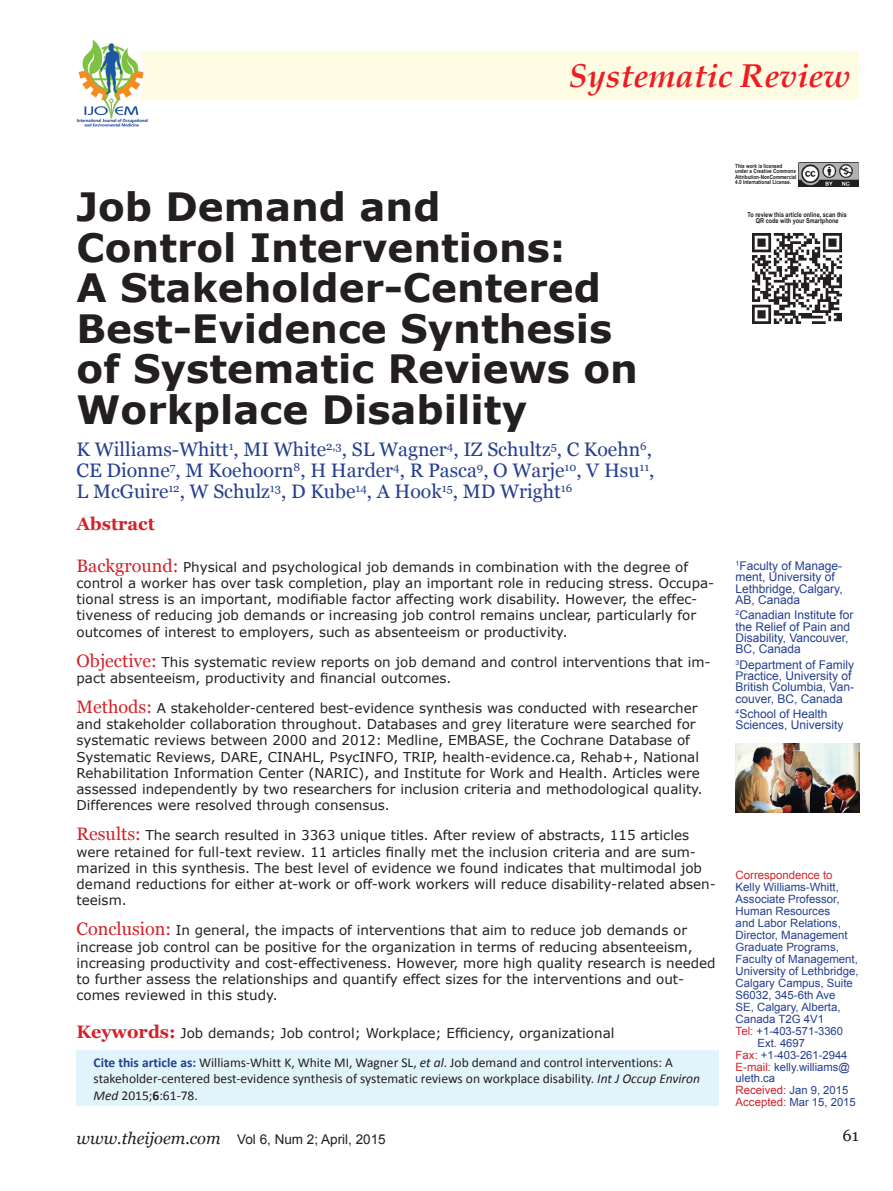
<style>
.page{position:relative;width:893px;height:1191px;background:#fff}
.page>*{position:absolute;margin:0;border:0;box-sizing:border-box;transform-origin:0 0}
.t1{font:700 39px/40.5px "Verdana";color:#231f20}
.t2{font:italic 700 33px "Book Antiqua";color:#ee1d23}
.Authors{font:19.5px/21px "Georgia";color:#253f8e}
.heading{font:700 18px "Georgia";color:#d1232a}
.Editorial{font:16.5px "Georgia";color:#231f20}
.Structured_Abstract{font:13.5px/16.2px "Verdana";color:#231f20}
.Citation{font:13.5px/16.2px "Calibri";color:#231f20}
.Key_Word{font:13.5px "Verdana";color:#231f20}
.Editorial-2{font:13.5px "Arial";color:#231f20}
.Affiliation{font:12px/11.2px "Arial";color:#253f8e}
.Adress{font:11.4px/12px "Arial";color:#253f8e}
.Adress-2{font:11.4px "Arial";color:#d1232a}
.Adress-3{font:11.25px/11.2px "Arial";color:#253f8e}
.t3{font:700 6.75px/6px "Arial Narrow";color:#231f20;text-align:center}
.t4{font:700 5.7px/5.6px "Arial Narrow";color:#231f20}
.s1{font-family:"Georgia";font-size:18px;color:#d1232a}
.s2{font-family:"Georgia";font-weight:700;font-size:18px;color:#d1232a}
.s3{font-weight:700;color:#253f8e}
.s4{font-style:italic}
.s5{font-weight:700}
.s6{color:#d1232a}
.s7{font-size:11.4px;color:#d1232a}
.s8{font-size:11.25px;color:#253f8e}
.s9{font-family:"Georgia";font-style:italic;font-size:16.5px}
</style>
<div class="page">
<div style="left:98px;top:51px;width:760px;height:48px;background:#fffce4"></div>
<img style="left:77px;top:39px;width:71px;height:88px">
<img style="left:799px;top:162px;width:59px;height:24px">
<div style="left:77px;top:1050px;width:642px;height:56px;background:#e1f4fc"></div>
<img style="left:736px;top:743px;width:123px;height:69px">
<img style="left:753px;top:234px;width:89px;height:89px">
<h2 class="t2" style="left:569px;top:53px;width:283px">Systematic Review</h2>
<p class="t1" style="left:77px;top:185px;width:563px">Job Demand and<br>Control Interventions:<br>A Stakeholder-Centered<br>Best-Evidence Synthesis of Systematic Reviews on<br>Workplace Disability</p>
<p class="Authors" style="left:77px;top:439px;width:579px">K Williams-Whitt<sup>1</sup>, MI White<sup>2,3</sup>, SL Wagner<sup>4</sup>, IZ Schultz<sup>5</sup>, C Koehn<sup>6</sup>,<br>CE Dionne<sup>7</sup>, M Koehoorn<sup>8</sup>, H Harder<sup>4</sup>, R Pasca<sup>9</sup>, O Warje<sup>10</sup>, V Hsu<sup>11</sup>,<br>L McGuire<sup>12</sup>, W Schulz<sup>13</sup>, D Kube<sup>14</sup>, A Hook<sup>15</sup>, MD Wright<sup>16</sup></p>
<p class="heading" style="left:77px;top:514px;width:80px">Abstract</p>
<p class="Structured_Abstract" style="left:77px;top:558px;width:639px"><span class="s1">Background:</span> Physical and psychological job demands in combination with the degree of control a worker has over task completion, play an important role in reducing stress. Occupa&shy;tional stress is an important, modifiable factor affecting work disability. However, the effec&shy;tiveness of reducing job demands or increasing job control remains unclear, particularly for outcomes of interest to employers, such as absenteeism or productivity.</p>
<p class="Structured_Abstract" style="left:77px;top:653px;width:636px"><span class="s1">Objective:</span> This systematic review reports on job demand and control interventions that im&shy;pact absenteeism, productivity and financial outcomes.</p>
<p class="Structured_Abstract" style="left:77px;top:699px;width:628px"><span class="s1">Methods:</span> A stakeholder-centered best-evidence synthesis was conducted with researcher and stakeholder collaboration throughout. Databases and grey literature were searched for systematic reviews between 2000 and 2012: Medline, EMBASE, the Cochrane Database of Systematic Reviews, DARE, CINAHL, PsycINFO, TRIP, health-evidence.ca, Rehab+, National Rehabilitation Information Center (NARIC), and Institute for Work and Health. Articles were assessed independently by two researchers for inclusion criteria and methodological quality.<br>Differences were resolved through consensus.</p>
<p class="Structured_Abstract" style="left:77px;top:827px;width:641px"><span class="s1">Results:</span> The search resulted in 3363 unique titles. After review of abstracts, 115 articles were retained for full-text review. 11 articles finally met the inclusion criteria and are sum&shy;marized in this synthesis. The best level of evidence we found indicates that multimodal job demand reductions for either at-work or off-work workers will reduce disability-related absen&shy;teeism.</p>
<p class="Structured_Abstract" style="left:77px;top:922px;width:641px"><span class="s1">Conclusion:</span> In general, the impacts of interventions that aim to reduce job demands or increase job control can be positive for the organization in terms of reducing absenteeism, increasing productivity and cost-effectiveness. However, more high quality research is needed to further assess the relationships and quantify effect sizes for the interventions and out&shy;comes reviewed in this study.</p>
<p class="Key_Word" style="left:77px;top:1024px;width:539px"><span class="s2">Keywords:</span> Job demands; Job control; Workplace; Efficiency, organizational</p>
<p class="Citation" style="left:94px;top:1054px;width:608px"><span class="s3">Cite this article as:</span> Williams-Whitt K, White MI, Wagner SL, <span class="s4">et al</span>. Job demand and control interventions: A stakeholder-centered best-evidence synthesis of systematic reviews on workplace disability. <span class="s4">Int J Occup Environ<br>Med</span> 2015;<span class="s5">6</span>:61-78.</p>
<p class="t4" style="left:735px;top:162px;width:63px">This work is licensed under a Creative Commons<br>Attribution-NonCommercial<br>4.0 International License.</p>
<p class="t3" style="left:748px;top:211px;width:101px">To review this article online, scan this<br>QR code with your Smartphone</p>
<p class="Affiliation" style="left:735px;top:560px;width:109px"><sup>1</sup>Faculty of Manage&shy;ment, University of<br>Lethbridge, Calgary,<br>AB, Canada</p>
<p class="Affiliation" style="left:735px;top:610px;width:119px"><sup>2</sup>Canadian Institute for the Relief of Pain and<br>Disability, Vancouver,<br>BC, Canada</p>
<p class="Affiliation" style="left:735px;top:659px;width:120px"><sup>3</sup>Department of Family<br>Practice, University of<br>British Columbia, Van&shy;couver, BC, Canada</p>
<p class="Affiliation" style="left:735px;top:708px;width:110px"><sup>4</sup>School of Health<br>Sciences, University</p>
<p class="Adress" style="left:736px;top:869px;width:124px"><span class="s6">Correspondence to<br></span>Kelly Williams-Whitt,<br>Associate Professor,<br>Human Resources<br>and Labor Relations,<br>Director, Management<br>Graduate Programs,<br>Faculty of Management,<br>University of Lethbridge,<br>Calgary Campus, Suite<br>S6032, 345-6th Ave<br>SE, Calgary, Alberta,<br>Canada T2G 4V1</p>
<p class="Adress-3" style="left:757px;top:1026px;width:87px;text-indent:-22px"><span class="s7">Tel:</span> +1-403-571-3360<br>Ext. 4697</p>
<p class="Adress-3" style="left:736px;top:1049px;width:113px"><span class="s7">Fax:</span> +1-403-261-2944</p>
<p class="Adress-3" style="left:736px;top:1061px;width:116px"><span class="s7">E-mail:</span> kelly.williams@ uleth.ca</p>
<p class="Adress-2" style="left:736px;top:1082px;width:114px">Received: <span class="s8">Jan 9, 2015</span></p>
<p class="Adress-3" style="left:736px;top:1096px;width:122px"><span class="s7">Accepted:</span> Mar 15, 2015</p>
<p class="Editorial-2" style="left:77px;top:1130px;width:311px"><span class="s9">www.theijoem.com</span> Vol 6, Num 2; April, 2015</p>
<p class="Editorial" style="left:842px;top:1125px;width:18px">61</p>
</div>
